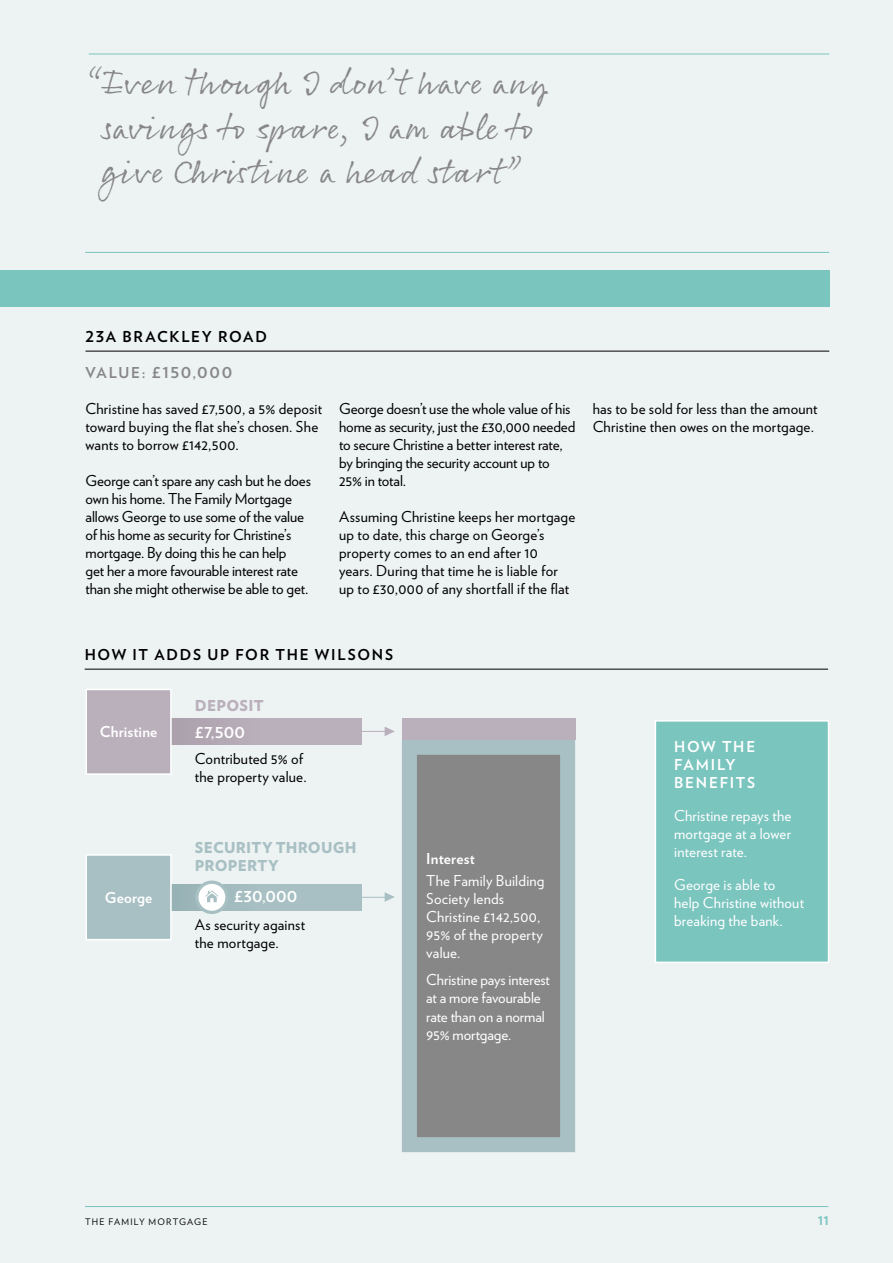
<style>
.page{position:relative;width:893px;height:1263px;background:#edf2f3}
.page>*{position:absolute;margin:0;border:0;box-sizing:border-box;transform-origin:0 0}
.t1{font:35.4px/44.2px "Rollerscript Rough";letter-spacing:.035em;color:#878787;text-align:center}
.t2{font:15px/18px "Verlag";color:#000}
.t3{font:15px/18px "Verlag";letter-spacing:.01em;color:#fff}
.t4{font:15px/18px "Verlag";letter-spacing:-.01em;color:#fff}
.t5{font:700 15px "Verlag";letter-spacing:.115em;color:#000}
.t6{font:700 15px "Verlag";letter-spacing:.015em;color:#fff}
.t7{font:900 15px/18px "Verlag";letter-spacing:.015em;color:#a8c0c3}
.t8{font:700 15px/18px "Verlag";letter-spacing:.115em;color:#fff}
.t9{font:700 15px "Verlag";letter-spacing:.105em;color:#878787}
.t10{font:900 15px "Verlag";letter-spacing:.015em;color:#bab0bb}
.t11{font:700 15px "Verlag";color:#7bc5bf}
.t12{font:9px "Verlag";letter-spacing:.135em;color:#000}
</style>
<div class="page">
<hr style="left:85px;top:252px;width:744px;height:1px;background:#7bc5bf">
<div style="left:0;top:270px;width:829px;height:36px;background:#7bc5bf"></div>
<hr style="left:86px;top:351px;width:743px;height:1px;background:#000">
<hr style="left:85px;top:669px;width:743px;height:1px;background:#000">
<svg style="left:385px;top:892px;width:10px;height:10px"></svg>
<hr style="left:232px;top:897px;width:154px;height:1px;background:#a8c0c3">
<svg style="left:151px;top:884px;width:211px;height:27px;background:#a4bdc0"></svg>
<hr style="left:215px;top:731px;width:171px;height:1px;background:#bab0bb">
<svg style="left:385px;top:727px;width:10px;height:9px"></svg>
<div style="left:151px;top:718px;width:211px;height:27px;background:#bab0bb"></div>
<div style="left:402px;top:740px;width:173px;height:412px;background:#878787;border:15px solid #a8c0c3"></div>
<div style="left:402px;top:718px;width:173px;height:22px;background:#bab0bb"></div>
<div style="left:172px;top:718px;width:86px;height:27px;background:#b2a7b3"></div>
<div style="left:655px;top:721px;width:173px;height:241px;background:#7bc5bf"></div>
<div style="left:655px;top:720px;width:174px;height:243px;border:2px solid #fff"></div>
<div style="left:86px;top:855px;width:85px;height:85px;background:#a8c0c3"></div>
<div style="left:86px;top:854px;width:86px;height:86px;border:2px solid #fff"></div>
<div style="left:86px;top:689px;width:85px;height:85px;background:#bab0bb"></div>
<div style="left:86px;top:689px;width:86px;height:86px;border:2px solid #fff"></div>
<svg style="left:197px;top:882px;width:30px;height:30px"></svg>
<div style="left:195px;top:880px;width:34px;height:34px;border:3px solid #a8c0c3;border-radius:50%"></div>
<svg style="left:205px;top:890px;width:13px;height:12px"></svg>
<hr style="left:89px;top:54px;width:740px;height:1px;background:#7bc5bf">
<hr style="left:85px;top:1206px;width:743px;height:1px;background:#7bc5bf">
<h1 class="t1" style="left:86px;top:59px;width:466px">“Even though I don’t have any savings to spare, I am able to give Christine a head start”</h1>
<p class="t5" style="left:86px;top:324px;width:183px">23A BRACKLEY ROAD</p>
<p class="t9" style="left:86px;top:360px;width:148px">VALUE: £150,000</p>
<p class="t2" style="left:86px;top:399px;width:238px">Christine has saved £7,500, a 5% deposit toward buying the flat she’s chosen. She wants to borrow £142,500.</p>
<p class="t2" style="left:86px;top:471px;width:227px">George can’t spare any cash but he does own his home. The Family Mortgage allows George to use some of the value of his home as security for Christine’s mortgage. By doing this he can help<br>get her a more favourable interest rate than she might otherwise be able to get.</p>
<p class="t2" style="left:339px;top:399px;width:238px">George doesn’t use the whole value of his home as security, just the £30,000 needed to secure Christine a better interest rate, by bringing the security account up to 25% in total.</p>
<p class="t2" style="left:339px;top:507px;width:238px">Assuming Christine keeps her mortgage up to date, this charge on George’s property comes to an end after 10 years. During that time he is liable for up to £30,000 of any shortfall if the flat</p>
<p class="t2" style="left:593px;top:399px;width:226px">has to be sold for less than the amount<br>Christine then owes on the mortgage.</p>
<p class="t5" style="left:85px;top:642px;width:310px">HOW IT ADDS UP FOR THE WILSONS</p>
<p class="t6" style="left:100px;top:720px;width:59px">Christine</p>
<p class="t6" style="left:105px;top:885px;width:49px">George</p>
<p class="t10" style="left:195px;top:693px;width:70px">DEPOSIT</p>
<p class="t6" style="left:195px;top:720px;width:52px">£7,500</p>
<p class="t2" style="left:195px;top:749px;width:113px">Contributed 5% of the property value.</p>
<p class="t7" style="left:195px;top:838px;width:163px">SECURITY THROUGH<br>PROPERTY</p>
<p class="t6" style="left:234px;top:885px;width:65px">£30,000</p>
<p class="t2" style="left:195px;top:915px;width:112px">As security against the mortgage.</p>
<p class="t6" style="left:426px;top:847px;width:50px">Interest</p>
<p class="t3" style="left:426px;top:871px;width:120px">The Family Building<br>Society lends<br>Christine £142,500,<br>95% of the property value.</p>
<p class="t4" style="left:426px;top:970px;width:125px">Christine pays interest at a more favourable rate than on a normal<br>95% mortgage.</p>
<p class="t8" style="left:674px;top:736px;width:83px">HOW THE<br>FAMILY<br>BENEFITS</p>
<p class="t3" style="left:674px;top:805px;width:119px;text-align:justify">Christine repays the mortgage at a lower interest rate.</p>
<p class="t3" style="left:674px;top:874px;width:131px">George is able to help Christine without breaking the bank.</p>
<p class="t12" style="left:85px;top:1215px;width:124px">THE FAMILY MORTGAGE</p>
<p class="t11" style="left:818px;top:1207px;width:13px">11</p>
</div>
